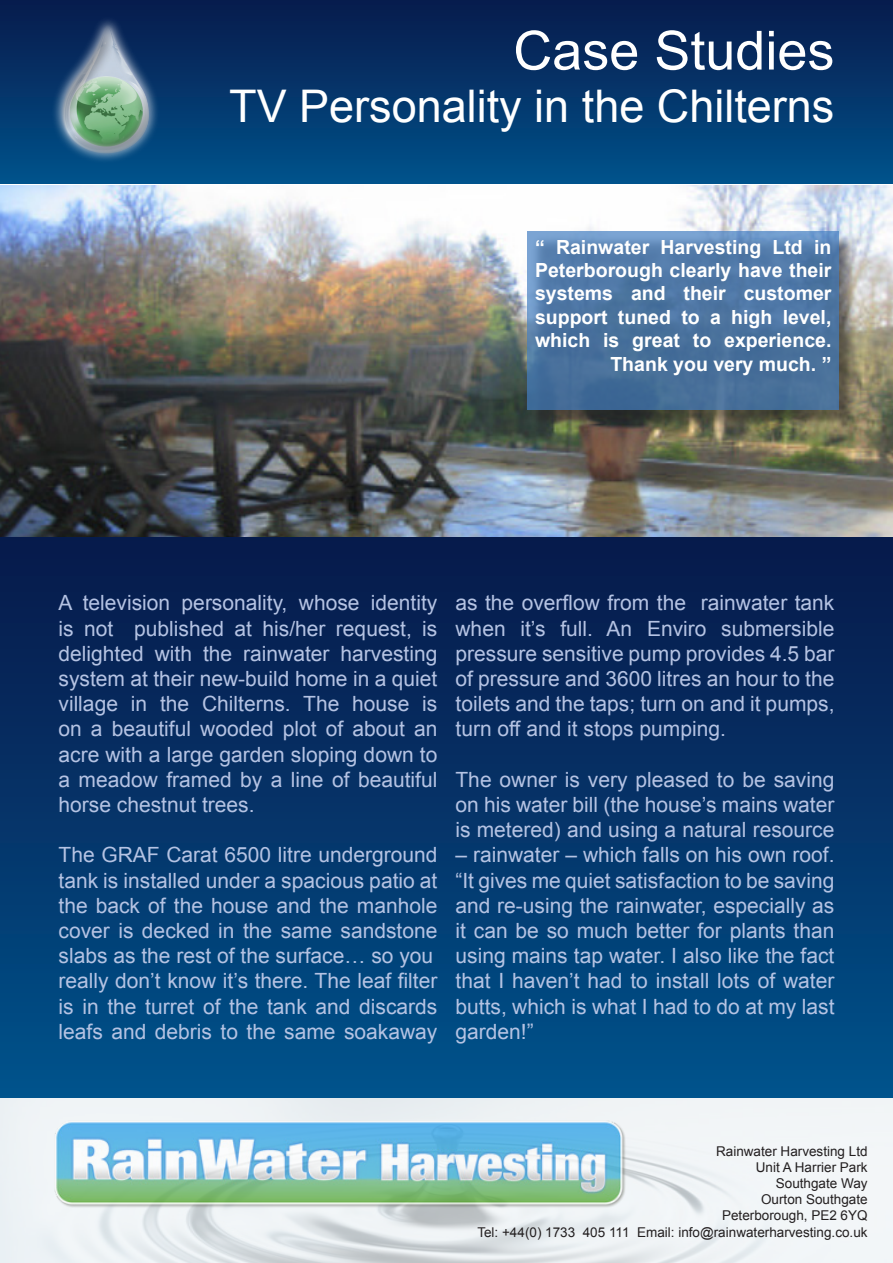
<style>
.page{position:relative;width:893px;height:1263px;background:#fff}
.page>*{position:absolute;margin:0;border:0;box-sizing:border-box;transform-origin:0 0}
.t1{font:54px "Arial";color:#fff}
.t2{font:45px "Arial";color:#fff}
.t3{font:21px/25.2px "Arial";color:#b5c3e3;text-align:justify}
.t4{font:700 19.5px/23.4px "Arial";color:#fff;text-align:right}
.t5{font:13.5px "Arial";color:#231f20}
</style>
<div class="page">
<div style="left:0;top:537px;width:893px;height:561px;background:linear-gradient(to bottom,#081849,#00528b)"></div>
<div style="left:0;top:0;width:893px;height:184px;background:linear-gradient(to bottom,#081a4b,#00528a)"></div>
<img style="left:0;top:185px;width:893px;height:351px">
<div style="left:530px;top:234px;width:328px;height:194px;background:#231f20;opacity:.75"></div>
<svg style="left:528px;top:232px;width:311px;height:178px;background:#4e76a3"></svg>
<div style="left:50px;top:15px;width:111px;height:150px;background:#fff;opacity:.75"></div>
<div style="left:54px;top:6px;width:113px;height:169px;background:#231f20;opacity:.5"></div>
<img style="left:54px;top:1121px;width:572px;height:88px">
<p class="t1" style="left:513px;top:15px;width:323px">Case Studies</p>
<p class="t2" style="left:229px;top:77px;width:607px">TV Personality in the Chilterns</p>
<p class="t4" style="left:535px;top:236px;width:298px">“ Rainwater Harvesting Ltd in<br>Peterborough clearly have their systems and their customer support tuned to a high level, which is great to experience.<br>Thank you very much. ”</p>
<p class="t3" style="left:58px;top:591px;width:380px">A television personality, whose identity is not published at his/her request, is delighted with the rainwater harvesting system at their new-build home in a quiet village in the Chilterns. The house is on a beautiful wooded plot of about an acre with a large garden sloping down to a meadow framed by a line of beautiful horse chestnut trees.</p>
<p class="t3" style="left:58px;top:843px;width:380px">The GRAF Carat 6500 litre underground tank is installed under a spacious patio at the back of the house and the manhole cover is decked in the same sandstone slabs as the rest of the surface… so you</p>
<p class="t3" style="left:58px;top:969px;width:380px">really don’t know it’s there. The leaf filter is in the turret of the tank and discards leafs and debris to the same soakaway</p>
<p class="t3" style="left:455px;top:591px;width:380px">as the overflow from the rainwater tank when it’s full. An Enviro submersible pressure sensitive pump provides 4.5 bar of pressure and 3600 litres an hour to the toilets and the taps; turn on and it pumps, turn off and it stops pumping.</p>
<p class="t3" style="left:455px;top:767px;width:380px">The owner is very pleased to be saving on his water bill (the house’s mains water is metered) and using a natural resource</p>
<p class="t3" style="left:455px;top:843px;width:380px">– rainwater – which falls on his own roof. “It gives me quiet satisfaction to be saving and re-using the rainwater, especially as it can be so much better for plants than using mains tap water. I also like the fact that I haven’t had to install lots of water butts, which is what I had to do at my last garden!”</p>
<p class="t5" style="left:716px;top:1142px;width:153px">Rainwater Harvesting Ltd</p>
<p class="t5" style="left:756px;top:1158px;width:113px">Unit A Harrier Park</p>
<p class="t5" style="left:776px;top:1174px;width:93px">Southgate Way</p>
<p class="t5" style="left:761px;top:1190px;width:108px">Ourton Southgate</p>
<p class="t5" style="left:722px;top:1207px;width:147px">Peterborough, PE2 6YQ</p>
<p class="t5" style="left:477px;top:1223px;width:392px">Tel: +44(0) 1733 405 111 Email: info@rainwaterharvesting.co.uk</p>
</div>
